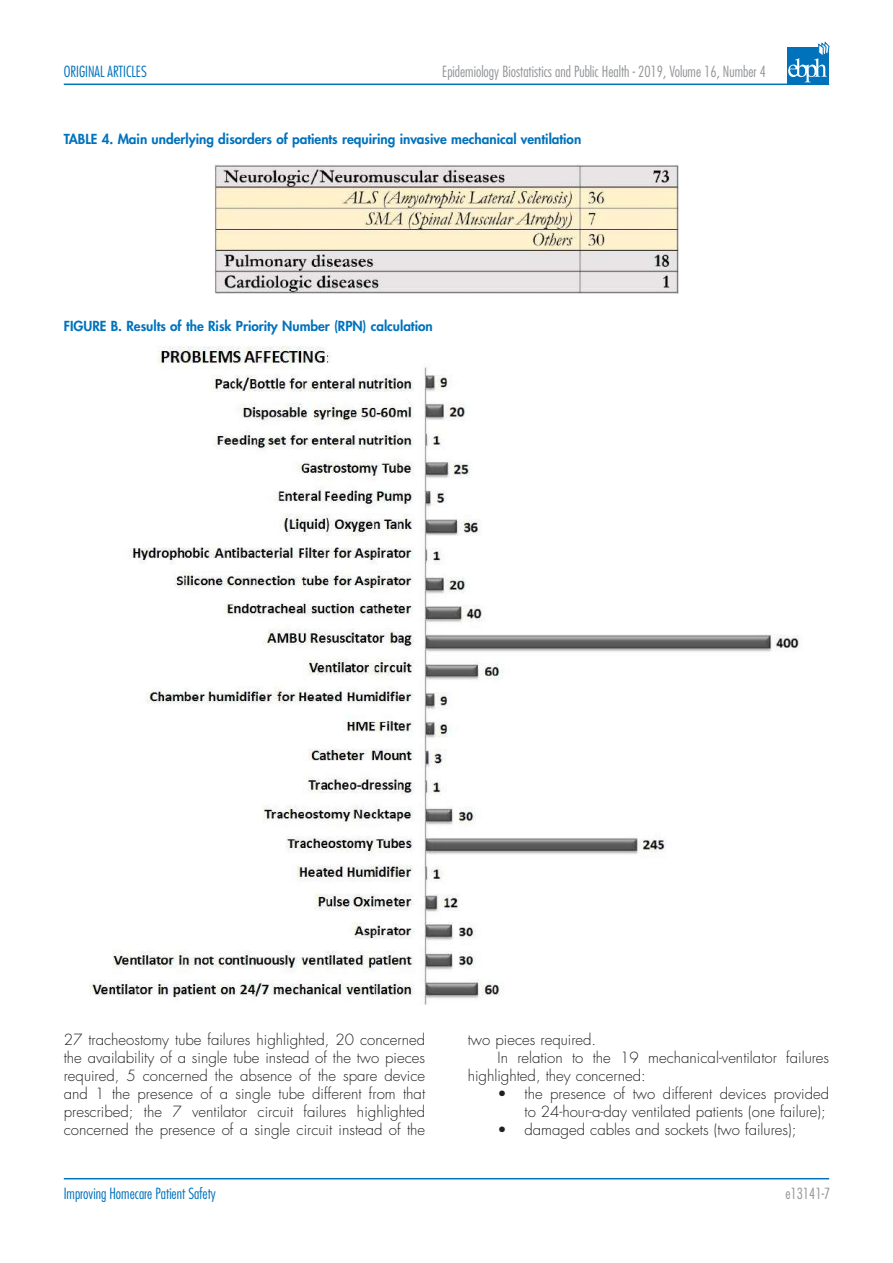
<style>
.page{position:relative;width:893px;height:1263px;background:#fff}
.page>*{position:absolute;margin:0;border:0;box-sizing:border-box;transform-origin:0 0}
.t1{font:300 15px/18px "Futura Std";color:#231f20;text-align:justify}
.t2{font:300 condensed 15px "Futura Std";color:#939598}
.t3{font:300 condensed 15px "Futura Std";color:#0072bc}
.t4{font:800 13.5px "Futura Std";color:#0072bc}
</style>
<div class="page">
<hr style="left:64px;top:84px;width:765px;height:1px;background:#0072bc">
<hr style="left:64px;top:1178px;width:765px;height:1px;background:#0072bc">
<svg style="left:787px;top:47px;width:42px;height:37px"></svg>
<svg style="left:788px;top:42px;width:41px;height:40px"></svg>
<img style="left:214px;top:165px;width:465px;height:128px">
<img style="left:90px;top:346px;width:709px;height:659px">
<p class="t3" style="left:64px;top:62px;width:85px">ORIGINAL ARTICLES</p>
<p class="t2" style="left:442px;top:62px;width:325px">Epidemiology Biostatistics and Public Health - 2019, Volume 16, Number 4</p>
<p class="t4" style="left:64px;top:130px;width:519px">TABLE 4. Main underlying disorders of patients requiring invasive mechanical ventilation</p>
<p class="t4" style="left:64px;top:317px;width:370px">FIGURE B. Results of the Risk Priority Number (RPN) calculation</p>
<p class="t1" style="left:64px;top:1031px;width:363px">27 tracheostomy tube failures highlighted, 20 concerned the availability of a single tube instead of the two pieces required, 5 concerned the absence of the spare device and 1 the presence of a single tube different from that prescribed; the 7 ventilator circuit failures highlighted concerned the presence of a single circuit instead of the</p>
<p class="t1" style="left:468px;top:1031px;width:130px">two pieces required.</p>
<p class="t1" style="left:497px;top:1049px;width:333px">In relation to the 19 mechanical-ventilator failures</p>
<p class="t1" style="left:468px;top:1067px;width:180px">highlighted, they concerned:</p>
<p class="t1" style="left:497px;top:1085px;width:333px;text-align:right">• the presence of two different devices provided to 24-hour-a-day ventilated patients (one failure);</p>
<p class="t1" style="left:497px;top:1121px;width:300px">• damaged cables and sockets (two failures);</p>
<p class="t3" style="left:64px;top:1184px;width:154px">Improving Homecare Patient Safety</p>
<p class="t2" style="left:785px;top:1184px;width:46px">e13141-7</p>
</div>
